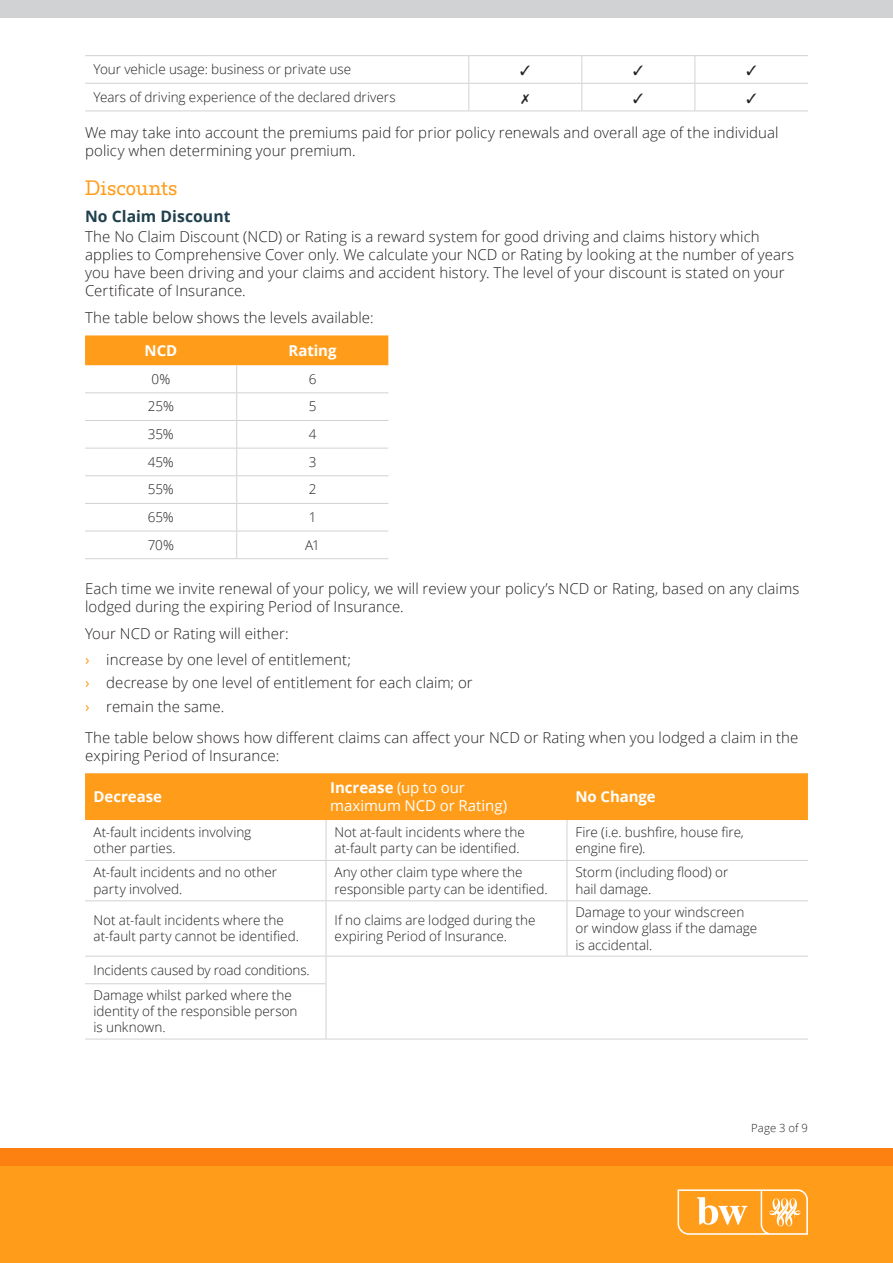
<style>
.page{position:relative;width:893px;height:1263px;background:#fff}
.page>*{position:absolute;margin:0;border:0;box-sizing:border-box;transform-origin:0 0}
.t1{font:19.5px "Bankwest Serif";color:#ff9d1b}
.t2{font:700 15.75px "Open Sans";color:#20404d}
.t3{font:300 15px/18px "Open Sans";letter-spacing:.005em;color:#231f20}
.t4{font:15px/18px "Open Sans";letter-spacing:-.005em;color:#fff}
.t5{font:700 15px "Open Sans";letter-spacing:-.005em;color:#fff}
.t6{font:300 13.5px/16.2px "Open Sans";color:#231f20}
.t7{font:300 11.25px "Open Sans";letter-spacing:.01em;color:#231f20}
.s1{font-weight:400;color:#ff9d1b}
.s2{font-weight:700}
</style>
<div class="page">
<div style="left:0;top:1148px;width:893px;height:115px;background:#ff9d1b"></div>
<div style="left:0;top:0;width:893px;height:17px;background:#d1d2d4"></div>
<div style="left:0;top:1148px;width:893px;height:17px;background:#fc8110"></div>
<svg style="left:677px;top:1189px;width:131px;height:46px"></svg>
<svg style="left:468px;top:56px;width:1px;height:55px"></svg>
<svg style="left:581px;top:56px;width:1px;height:55px"></svg>
<svg style="left:694px;top:56px;width:1px;height:55px"></svg>
<hr style="left:85px;top:111px;width:384px;height:1px;background:#d1d2d4">
<hr style="left:469px;top:111px;width:113px;height:1px;background:#d1d2d4">
<hr style="left:582px;top:111px;width:113px;height:1px;background:#d1d2d4">
<hr style="left:695px;top:111px;width:113px;height:1px;background:#d1d2d4">
<hr style="left:85px;top:55px;width:384px;height:1px;background:#d1d2d4">
<hr style="left:469px;top:55px;width:113px;height:1px;background:#d1d2d4">
<hr style="left:582px;top:55px;width:113px;height:1px;background:#d1d2d4">
<hr style="left:695px;top:55px;width:113px;height:1px;background:#d1d2d4">
<hr style="left:85px;top:83px;width:384px;height:1px;background:#d1d2d4">
<hr style="left:469px;top:83px;width:113px;height:1px;background:#d1d2d4">
<hr style="left:582px;top:83px;width:113px;height:1px;background:#d1d2d4">
<hr style="left:695px;top:83px;width:113px;height:1px;background:#d1d2d4">
<svg style="left:85px;top:335px;width:303px;height:223px"></svg>
<hr style="left:85px;top:392px;width:152px;height:1px;background:#d1d2d4">
<hr style="left:237px;top:392px;width:151px;height:1px;background:#d1d2d4">
<hr style="left:85px;top:420px;width:152px;height:1px;background:#d1d2d4">
<hr style="left:237px;top:420px;width:151px;height:1px;background:#d1d2d4">
<hr style="left:85px;top:448px;width:152px;height:1px;background:#d1d2d4">
<hr style="left:237px;top:448px;width:151px;height:1px;background:#d1d2d4">
<hr style="left:85px;top:475px;width:152px;height:1px;background:#d1d2d4">
<hr style="left:237px;top:475px;width:151px;height:1px;background:#d1d2d4">
<hr style="left:85px;top:503px;width:152px;height:1px;background:#d1d2d4">
<hr style="left:237px;top:503px;width:151px;height:1px;background:#d1d2d4">
<hr style="left:85px;top:531px;width:152px;height:1px;background:#d1d2d4">
<hr style="left:237px;top:531px;width:151px;height:1px;background:#d1d2d4">
<hr style="left:85px;top:558px;width:152px;height:1px;background:#d1d2d4">
<hr style="left:237px;top:558px;width:151px;height:1px;background:#d1d2d4">
<div style="left:85px;top:773px;width:723px;height:47px;background:#ff9d1b"></div>
<hr style="left:326px;top:820px;width:1px;height:40px;background:#d1d2d4">
<hr style="left:567px;top:820px;width:1px;height:40px;background:#d1d2d4">
<hr style="left:326px;top:861px;width:1px;height:39px;background:#d1d2d4">
<hr style="left:567px;top:861px;width:1px;height:39px;background:#d1d2d4">
<hr style="left:326px;top:901px;width:1px;height:55px;background:#d1d2d4">
<hr style="left:567px;top:901px;width:1px;height:55px;background:#d1d2d4">
<svg style="left:326px;top:957px;width:1px;height:26px"></svg>
<hr style="left:326px;top:984px;width:1px;height:55px;background:#d1d2d4">
<hr style="left:85px;top:860px;width:241px;height:1px;background:#d1d2d4">
<hr style="left:326px;top:860px;width:241px;height:1px;background:#d1d2d4">
<hr style="left:567px;top:860px;width:241px;height:1px;background:#d1d2d4">
<hr style="left:85px;top:900px;width:241px;height:1px;background:#d1d2d4">
<hr style="left:326px;top:900px;width:241px;height:1px;background:#d1d2d4">
<hr style="left:567px;top:900px;width:241px;height:1px;background:#d1d2d4">
<hr style="left:85px;top:956px;width:241px;height:1px;background:#d1d2d4">
<hr style="left:326px;top:956px;width:241px;height:1px;background:#d1d2d4">
<hr style="left:567px;top:956px;width:241px;height:1px;background:#d1d2d4">
<hr style="left:85px;top:983px;width:241px;height:1px;background:#d1d2d4">
<hr style="left:85px;top:1039px;width:241px;height:1px;background:#d1d2d4">
<hr style="left:326px;top:1039px;width:241px;height:1px;background:#d1d2d4">
<hr style="left:567px;top:1039px;width:241px;height:1px;background:#d1d2d4">
<p class="t6" style="left:94px;top:61px;width:259px">Your vehicle usage: business or private use</p>
<p class="t6" style="left:94px;top:89px;width:304px">Years of driving experience of the declared drivers</p>
<p class="t3" style="left:85px;top:123px;width:695px">We may take into account the premiums paid for prior policy renewals and overall age of the individual policy when determining your premium.</p>
<h1 class="t1" style="left:85px;top:178px;width:94px">Discounts</h1>
<p class="t2" style="left:85px;top:205px;width:147px">No Claim Discount</p>
<p class="t3" style="left:85px;top:227px;width:711px">The No Claim Discount (NCD) or Rating is a reward system for good driving and claims history which applies to Comprehensive Cover only. We calculate your NCD or Rating by looking at the number of years you have been driving and your claims and accident history. The level of your discount is stated on your Certificate of Insurance.</p>
<p class="t3" style="left:85px;top:308px;width:290px">The table below shows the levels available:</p>
<p class="t5" style="left:144px;top:340px;width:34px">NCD</p>
<p class="t5" style="left:288px;top:340px;width:50px">Rating</p>
<p class="t6" style="left:152px;top:370px;width:20px">0%</p>
<p class="t6" style="left:309px;top:370px;width:9px">6</p>
<p class="t6" style="left:148px;top:398px;width:28px">25%</p>
<p class="t6" style="left:309px;top:398px;width:9px">5</p>
<p class="t6" style="left:148px;top:426px;width:27px">35%</p>
<p class="t6" style="left:309px;top:426px;width:9px">4</p>
<p class="t6" style="left:148px;top:453px;width:27px">45%</p>
<p class="t6" style="left:309px;top:453px;width:9px">3</p>
<p class="t6" style="left:148px;top:481px;width:27px">55%</p>
<p class="t6" style="left:309px;top:481px;width:9px">2</p>
<p class="t6" style="left:148px;top:509px;width:27px">65%</p>
<p class="t6" style="left:309px;top:509px;width:9px">1</p>
<p class="t6" style="left:148px;top:536px;width:28px">70%</p>
<p class="t6" style="left:305px;top:536px;width:16px">A1</p>
<p class="t3" style="left:85px;top:579px;width:716px">Each time we invite renewal of your policy, we will review your policy’s NCD or Rating, based on any claims lodged during the expiring Period of Insurance.</p>
<p class="t3" style="left:85px;top:619px;width:268px;line-height:26.5px">Your NCD or Rating will either:<br><span class="s1">›</span> increase by one level of entitlement;</p>
<p class="t3" style="left:85px;top:671px;width:389px;line-height:23.2px"><span class="s1">›</span> decrease by one level of entitlement for each claim; or <span class="s1">›</span> remain the same.</p>
<p class="t3" style="left:85px;top:728px;width:715px">The table below shows how different claims can affect your NCD or Rating when you lodged a claim in the expiring Period of Insurance:</p>
<p class="t5" style="left:94px;top:786px;width:70px">Decrease</p>
<p class="t4" style="left:330px;top:778px;width:179px"><span class="s2">Increase</span> (up to our maximum NCD or Rating)</p>
<p class="t5" style="left:575px;top:786px;width:82px">No Change</p>
<p class="t6" style="left:94px;top:823px;width:159px">At-fault incidents involving other parties.</p>
<p class="t6" style="left:334px;top:823px;width:192px">Not at-fault incidents where the at-fault party can be identified.</p>
<p class="t6" style="left:575px;top:823px;width:170px">Fire (i.e. bushfire, house fire, engine fire).</p>
<p class="t6" style="left:94px;top:864px;width:185px">At-fault incidents and no other party involved.</p>
<p class="t6" style="left:334px;top:864px;width:215px">Any other claim type where the responsible party can be identified.</p>
<p class="t6" style="left:575px;top:864px;width:154px">Storm (including flood) or hail damage.</p>
<p class="t6" style="left:94px;top:912px;width:207px">Not at-fault incidents where the at-fault party cannot be identified.</p>
<p class="t6" style="left:334px;top:912px;width:203px">If no claims are lodged during the expiring Period of Insurance.</p>
<p class="t6" style="left:575px;top:904px;width:183px">Damage to your windscreen or window glass if the damage is accidental.</p>
<p class="t6" style="left:94px;top:957px;width:218px;line-height:25.2px">Incidents caused by road conditions.<br>Damage whilst parked where the</p>
<p class="t6" style="left:94px;top:1003px;width:206px">identity of the responsible person is unknown.</p>
<p class="t7" style="left:751px;top:1120px;width:58px">Page 3 of 9</p>
</div>
